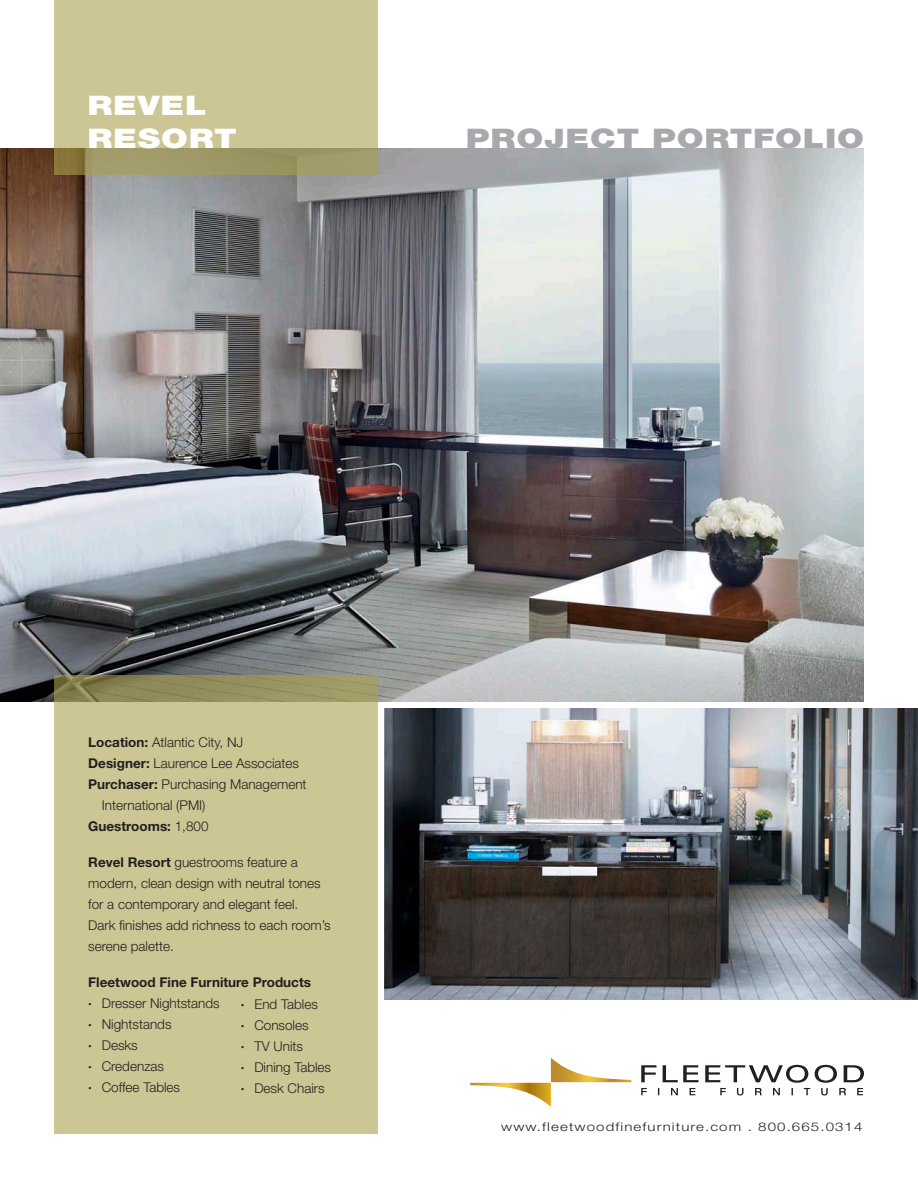
<style>
.page{position:relative;width:918px;height:1188px;background:#fff}
.page>*{position:absolute;margin:0;border:0;box-sizing:border-box;transform-origin:0 0}
.t1{font:900 27px "Helvetica Neue";letter-spacing:.025em;color:#a8a9ad;scale:1.25 1}
.t2{font:900 27px/33px "Helvetica Neue";letter-spacing:.025em;color:#fff;scale:1.25 1}
.t3{font:300 13.5px/21px "Helvetica Neue";color:#231f20}
.t4{font:700 13.5px "Helvetica Neue";color:#231f20}
.t5{font:300 12px "Helvetica Neue";letter-spacing:.075em;color:#231f20;scale:1.25 1}
.s1{font-weight:700}
.s2{font-weight:300}
</style>
<div class="page">
<img style="left:0;top:148px;width:864px;height:554px">
<svg style="left:54px;top:0;width:324px;height:176px;background:#c4be8c"></svg>
<div style="left:54px;top:675px;width:324px;height:459px;background:#ccc694"></div>
<img style="left:385px;top:709px;width:533px;height:290px">
<svg style="left:470px;top:1058px;width:162px;height:49px"></svg>
<svg style="left:641px;top:1065px;width:223px;height:30px"></svg>
<p class="t2" style="left:87px;top:89px;width:121px">REVEL<br>RESORT</p>
<p class="t1" style="left:466px;top:122px;width:320px">PROJECT PORTFOLIO</p>
<p class="t3" style="left:88px;top:732px;width:157px"><span class="s1">Location:</span> Atlantic City, NJ</p>
<p class="t3" style="left:88px;top:753px;width:212px"><span class="s1">Designer:</span> Laurence Lee Associates</p>
<p class="t3" style="left:88px;top:774px;width:220px"><span class="s1">Purchaser:</span> Purchasing Management</p>
<p class="t3" style="left:102px;top:795px;width:105px">International (PMI)</p>
<p class="t4" style="left:88px;top:818px;width:122px">Guestrooms: <span class="s2">1,800</span></p>
<p class="t3" style="left:88px;top:852px;width:211px"><span class="s1">Revel Resort</span> guestrooms feature a</p>
<p class="t3" style="left:88px;top:873px;width:234px">modern, clean design with neutral tones</p>
<p class="t3" style="left:88px;top:894px;width:212px">for a contemporary and elegant feel.</p>
<p class="t3" style="left:88px;top:915px;width:244px">Dark finishes add richness to each room’s serene palette.</p>
<p class="t4" style="left:88px;top:974px;width:224px">Fleetwood Fine Furniture Products</p>
<p class="t3" style="left:88px;top:993px;width:133px"><span class="s1">·</span> Dresser Nightstands</p>
<p class="t3" style="left:88px;top:1014px;width:85px"><span class="s1">·</span> Nightstands</p>
<p class="t3" style="left:88px;top:1035px;width:51px"><span class="s1">·</span> Desks</p>
<p class="t3" style="left:88px;top:1056px;width:77px"><span class="s1">·</span> Credenzas</p>
<p class="t3" style="left:88px;top:1077px;width:93px"><span class="s1">·</span> Coffee Tables</p>
<p class="t3" style="left:241px;top:993px;width:79px"><span class="s1">·</span> End Tables</p>
<p class="t3" style="left:241px;top:1014px;width:69px"><span class="s1">·</span> Consoles</p>
<p class="t3" style="left:241px;top:1035px;width:64px"><span class="s1">·</span> TV Units</p>
<p class="t3" style="left:241px;top:1056px;width:92px"><span class="s1">·</span> Dining Tables</p>
<p class="t3" style="left:241px;top:1077px;width:85px"><span class="s1">·</span> Desk Chairs</p>
<p class="t5" style="left:501px;top:1119px;width:291px">www.fleetwoodfinefurniture.com . 800.665.0314</p>
</div>
